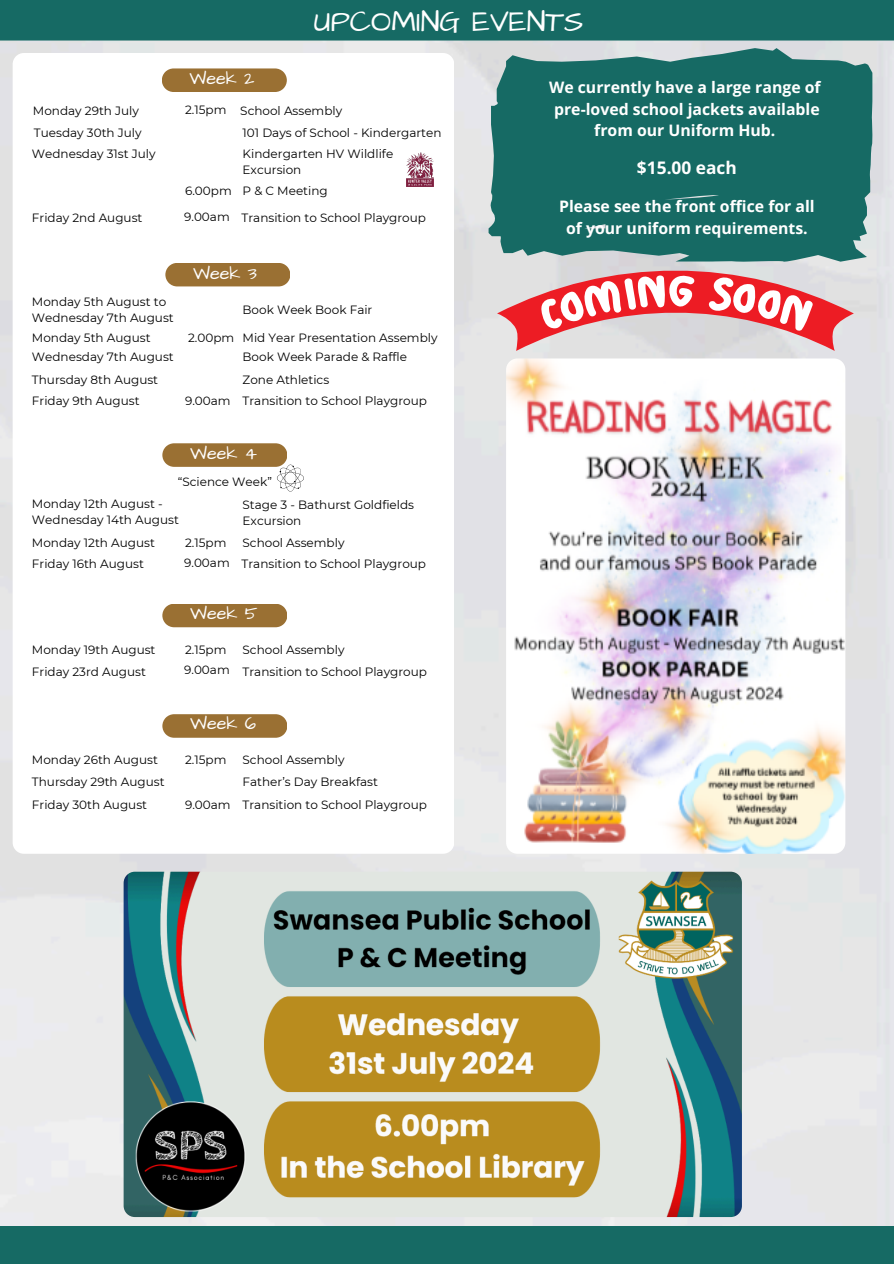
<style>
.page{position:relative;width:894px;height:1264px;background:#fff}
.page>*{position:absolute;margin:0;border:0;box-sizing:border-box;transform-origin:0 0}
.t1{font:30px "Architects Daughter";color:#fff}
.t2{font:18px "Architects Daughter";color:#fff}
.t3{font:700 17.25px "Open Sans";color:#fff}
.t4{font:700 15.75px/21.5px "Open Sans";color:#fff;text-align:center}
.t5{font:12px/16px "Montserrat";color:#000}
</style>
<div class="page">
<img style="left:0;top:41px;width:893px;height:1185px">
<div style="left:0;top:1226px;width:893px;height:37px;background:#166a64"></div>
<div style="left:0;top:0;width:893px;height:41px;background:#166a64"></div>
<svg style="left:13px;top:53px;width:441px;height:800px"></svg>
<svg style="left:162px;top:603px;width:125px;height:24px;background:#a17b42"></svg>
<div style="left:165px;top:263px;width:125px;height:23px;background:#9a7033"></div>
<svg style="left:162px;top:68px;width:125px;height:24px;background:#9f783f"></svg>
<img style="left:407px;top:153px;width:27px;height:33px">
<img style="left:506px;top:358px;width:338px;height:495px;border-radius:11px">
<svg style="left:497px;top:263px;width:356px;height:88px;background:#e6a6a9"></svg>
<img style="left:124px;top:871px;width:617px;height:345px;border-radius:11px">
<svg style="left:162px;top:443px;width:142px;height:48px"></svg>
<svg style="left:488px;top:48px;width:384px;height:215px;background:#2a7670"></svg>
<svg style="left:162px;top:714px;width:125px;height:23px;background:#9e763c"></svg>
<p class="t1" style="left:314px;top:2px;width:271px">UPCOMING EVENTS</p>
<p class="t2" style="left:189px;top:66px;width:66px">Week 2</p>
<p class="t5" style="left:33px;top:103px;width:108px">Monday 29th July</p>
<p class="t5" style="left:185px;top:102px;width:43px">2.15pm</p>
<p class="t5" style="left:32px;top:146px;width:125px">Wednesday 31st July</p>
<p class="t5" style="left:240px;top:103px;width:103px">School Assembly</p>
<p class="t5" style="left:34px;top:124px;width:109px">Tuesday 30th July</p>
<p class="t5" style="left:242px;top:124px;width:200px">101 Days of School - Kindergarten</p>
<p class="t5" style="left:242px;top:146px;width:152px">Kindergarten HV Wildlife<br>Excursion</p>
<h3 class="t5" style="left:185px;top:182px;width:48px">6.00pm</h3>
<p class="t5" style="left:242px;top:182px;width:87px">P &amp; C Meeting</p>
<p class="t5" style="left:32px;top:210px;width:112px">Friday 2nd August</p>
<p class="t5" style="left:184px;top:208px;width:47px">9.00am</p>
<p class="t5" style="left:241px;top:210px;width:186px">Transition to School Playgroup</p>
<p class="t5" style="left:32px;top:293px;width:143px">Monday 5th August to<br>Wednesday 7th August</p>
<p class="t2" style="left:193px;top:261px;width:65px">Week 3</p>
<p class="t5" style="left:242px;top:301px;width:131px">Book Week Book Fair</p>
<p class="t5" style="left:32px;top:329px;width:120px">Monday 5th August</p>
<p class="t5" style="left:188px;top:329px;width:48px">2.00pm</p>
<p class="t5" style="left:242px;top:329px;width:196px">Mid Year Presentation Assembly</p>
<h3 class="t5" style="left:32px;top:349px;width:143px">Wednesday 7th August</h3>
<p class="t5" style="left:242px;top:349px;width:166px">Book Week Parade &amp; Raffle</p>
<p class="t5" style="left:32px;top:372px;width:128px">Thursday 8th August</p>
<p class="t5" style="left:242px;top:372px;width:88px">Zone Athletics</p>
<p class="t5" style="left:32px;top:392px;width:109px">Friday 9th August</p>
<p class="t5" style="left:185px;top:392px;width:47px">9.00am</p>
<p class="t5" style="left:242px;top:392px;width:186px">Transition to School Playgroup</p>
<p class="t2" style="left:190px;top:441px;width:68px">Week 4</p>
<p class="t5" style="left:178px;top:473px;width:96px">“Science Week”</p>
<p class="t5" style="left:32px;top:496px;width:132px">Monday 12th August -</p>
<p class="t5" style="left:32px;top:512px;width:148px">Wednesday 14th August</p>
<p class="t5" style="left:32px;top:534px;width:124px">Monday 12th August</p>
<p class="t5" style="left:185px;top:534px;width:43px">2.15pm</p>
<p class="t5" style="left:242px;top:497px;width:173px">Stage 3 - Bathurst Goldfields</p>
<p class="t5" style="left:242px;top:513px;width:60px">Excursion</p>
<h3 class="t5" style="left:242px;top:534px;width:103px">School Assembly</h3>
<p class="t5" style="left:32px;top:556px;width:114px">Friday 16th August</p>
<p class="t5" style="left:184px;top:555px;width:47px">9.00am</p>
<p class="t5" style="left:241px;top:556px;width:186px">Transition to School Playgroup</p>
<h1 class="t2" style="left:190px;top:601px;width:69px">Week 5</h1>
<h3 class="t5" style="left:32px;top:641px;width:125px">Monday 19th August</h3>
<p class="t5" style="left:185px;top:641px;width:43px">2.15pm</p>
<p class="t5" style="left:242px;top:641px;width:103px">School Assembly</p>
<p class="t5" style="left:32px;top:663px;width:115px">Friday 23rd August</p>
<p class="t5" style="left:184px;top:662px;width:47px">9.00am</p>
<p class="t5" style="left:242px;top:663px;width:186px">Transition to School Playgroup</p>
<p class="t2" style="left:190px;top:711px;width:67px">Week 6</p>
<p class="t5" style="left:32px;top:752px;width:127px">Monday 26th August</p>
<p class="t5" style="left:185px;top:752px;width:43px">2.15pm</p>
<p class="t5" style="left:242px;top:752px;width:103px">School Assembly</p>
<p class="t5" style="left:32px;top:796px;width:117px">Friday 30th August</p>
<h4 class="t5" style="left:185px;top:796px;width:47px">9.00am</h4>
<p class="t5" style="left:242px;top:796px;width:186px">Transition to School Playgroup</p>
<h2 class="t5" style="left:32px;top:773px;width:134px">Thursday 29th August</h2>
<h4 class="t5" style="left:242px;top:773px;width:137px">Father’s Day Breakfast</h4>
<p class="t4" style="left:549px;top:77px;width:273px">We currently have a large range of pre-loved school jackets available from our Uniform Hub.</p>
<p class="t3" style="left:636px;top:156px;width:101px">$15.00 each</p>
<h3 class="t4" style="left:559px;top:196px;width:257px">Please see the front office for all of your uniform requirements.</h3>
</div>
